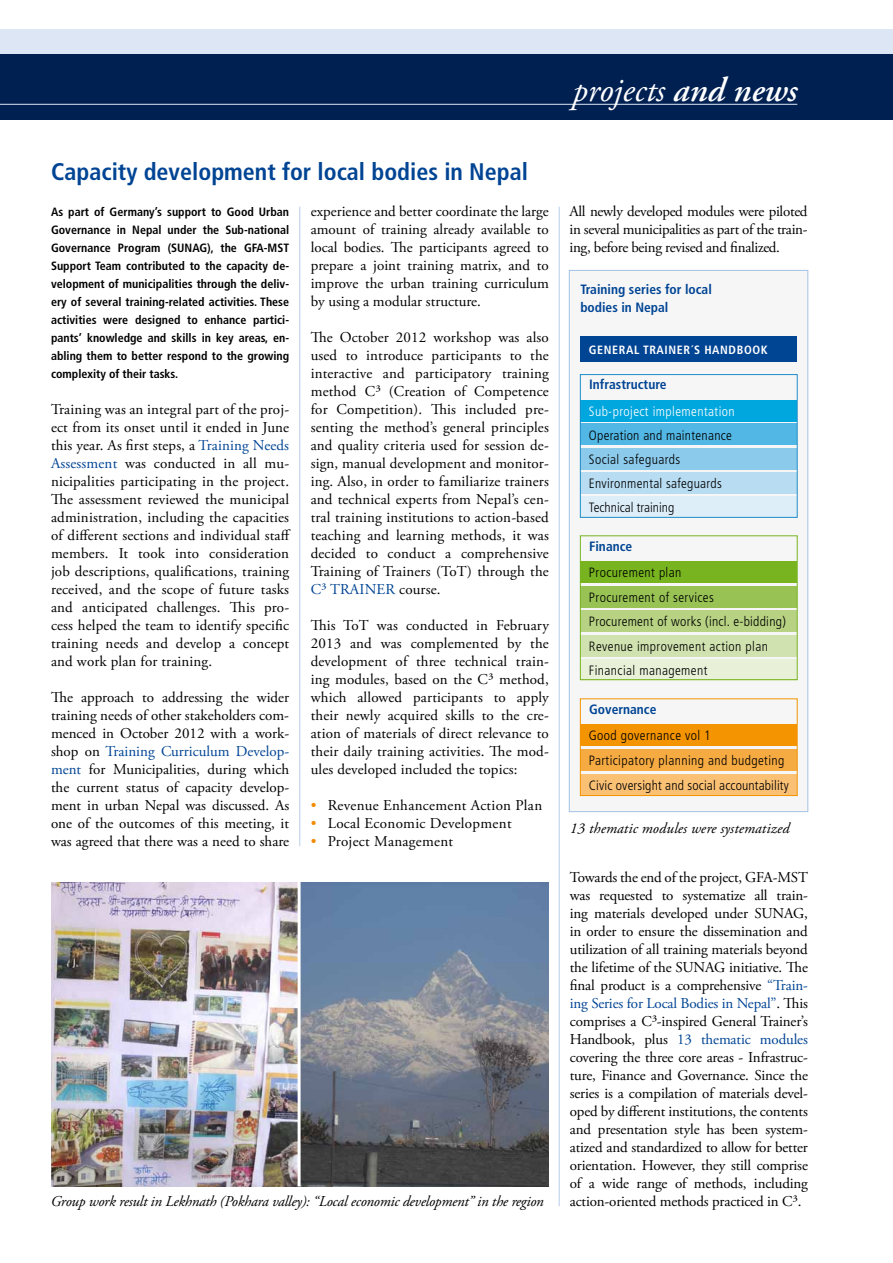
<style>
.page{position:relative;width:893px;height:1263px;background:#fff}
.page>*{position:absolute;margin:0;border:0;box-sizing:border-box;transform-origin:0 0}
.t1{font:italic 34.5px "Adobe Garamond Pro";color:#fff}
.t2{font:700 condensed 24px "Frutiger LT Std";color:#004494}
.t3{font:15px/18px "Adobe Garamond Pro";letter-spacing:.01em;color:#000;text-align:justify}
.t4{font:italic 15px "Adobe Garamond Pro";letter-spacing:-.015em;color:#000}
.t5{font:italic 15px "Adobe Garamond Pro";letter-spacing:.01em;color:#000}
.t6{font:300 condensed 13.5px/24.5px "Frutiger LT Std";letter-spacing:.03em;color:#000}
.t7{font:700 condensed 13.5px/18px "Frutiger LT Std";color:#004494}
.t8{font:300 condensed 13.5px "Frutiger LT Std";letter-spacing:.03em;color:#fff}
.t9{font:700 condensed 12px/18px "Frutiger LT Std";color:#000;text-align:justify}
.t10{font:700 condensed 12px "Frutiger LT Std";letter-spacing:.05em;color:#fff}
.s1{font-weight:600}
.s2{color:#004494}
.s3{color:#f08a00}
</style>
<div class="page">
<img style="left:51px;top:882px;width:498px;height:304px">
<div style="left:0;top:30px;width:893px;height:24px;background:#dde6f4"></div>
<div style="left:0;top:54px;width:893px;height:65px;background:#002052"></div>
<hr style="left:0;top:104px;width:797px;height:1px;background:#dde6f4">
<hr style="left:298px;top:882px;width:3px;height:304px;background:#fff">
<hr style="left:299px;top:207px;width:1px;height:639px;background:#b8cee9">
<hr style="left:559px;top:207px;width:1px;height:999px;background:#b8cee9">
<div style="left:569px;top:270px;width:239px;height:542px;background:#f6f6f6;border:1px solid #a4c2e3"></div>
<div style="left:580px;top:400px;width:217px;height:21px;background:#00a6de"></div>
<div style="left:580px;top:424px;width:217px;height:21px;background:#52b7e4"></div>
<div style="left:580px;top:448px;width:217px;height:21px;background:#8ccaeb"></div>
<div style="left:580px;top:472px;width:217px;height:22px;background:#b8dcf2"></div>
<div style="left:580px;top:496px;width:217px;height:22px;background:#ddeef9"></div>
<div style="left:580px;top:561px;width:217px;height:22px;background:#77b41f"></div>
<div style="left:580px;top:586px;width:217px;height:21px;background:#98c354"></div>
<div style="left:580px;top:611px;width:217px;height:21px;background:#b6d282"></div>
<div style="left:580px;top:635px;width:217px;height:21px;background:#d0e2af"></div>
<div style="left:580px;top:659px;width:217px;height:21px;background:#e8f1d8"></div>
<div style="left:580px;top:724px;width:217px;height:22px;background:#f39400"></div>
<div style="left:580px;top:749px;width:217px;height:21px;background:#f6aa42"></div>
<div style="left:580px;top:775px;width:217px;height:21px;background:#fac074"></div>
<div style="left:580px;top:336px;width:217px;height:26px;background:#004494"></div>
<div style="left:580px;top:535px;width:218px;height:145px;border:1px solid #77b41f"></div>
<div style="left:580px;top:698px;width:218px;height:98px;border:1px solid #f39400"></div>
<div style="left:580px;top:374px;width:218px;height:144px;border:1px solid #1f8dc8"></div>
<h1 class="t1" style="left:572px;top:69px;width:226px">projects <span class="s1">and news</span></h1>
<h2 class="t2" style="left:51px;top:157px;width:478px">Capacity development for local bodies in Nepal</h2>
<p class="t9" style="left:51px;top:203px;width:240px">As part of Germany’s support to Good Urban Governance in Nepal under the Sub-national Governance Program (SUNAG), the GFA-MST Support Team contributed to the capacity de&shy;velopment of municipalities through the deliv&shy;ery of several training-related activities. These activities were designed to enhance partici&shy;pants’ knowledge and skills in key areas, en&shy;abling them to better respond to the growing complexity of their tasks.</p>
<p class="t3" style="left:51px;top:401px;width:241px">Training was an integral part of the proj&shy;ect from its onset until it ended in June this year. As first steps, a <span class="s2">Training Needs Assessment</span> was conducted in all mu&shy;nicipalities participating in the project.<br>The assessment reviewed the municipal administration, including the capacities of different sections and individual staff members. It took into consideration job descriptions, qualifications, training received, and the scope of future tasks and anticipated challenges. This pro&shy;cess helped the team to identify specific training needs and develop a concept and work plan for training.</p>
<p class="t3" style="left:51px;top:689px;width:240px">The approach to addressing the wider training needs of other stakeholders com&shy;menced in October 2012 with a work&shy;shop on <span class="s2">Training Curriculum Develop&shy;ment</span> for Municipalities, during which the current status of capacity develop&shy;ment in urban Nepal was discussed. As one of the outcomes of this meeting, it was agreed that there was a need to share</p>
<p class="t3" style="left:311px;top:203px;width:240px">experience and better coordinate the large amount of training already available to local bodies. The participants agreed to prepare a joint training matrix, and to improve the urban training curriculum by using a modular structure.</p>
<p class="t3" style="left:311px;top:329px;width:240px">The October 2012 workshop was also used to introduce participants to the interactive and participatory training method C³ (Creation of Competence for Competition). This included pre&shy;senting the method’s general principles and quality criteria used for session de&shy;sign, manual development and monitor&shy;ing. Also, in order to familiarize trainers and technical experts from Nepal’s cen&shy;tral training institutions to action-based teaching and learning methods, it was decided to conduct a comprehensive Training of Trainers (ToT) through the <span class="s2">C³ TRAINER</span> course.</p>
<p class="t3" style="left:311px;top:617px;width:240px">This ToT was conducted in February 2013 and was complemented by the development of three technical train&shy;ing modules, based on the C³ method, which allowed participants to apply their newly acquired skills to the cre&shy;ation of materials of direct relevance to their daily training activities. The mod&shy;ules developed included the topics:</p>
<p class="t3" style="left:311px;top:797px;width:233px"><span class="s3">•</span> Revenue Enhancement Action Plan</p>
<p class="t3" style="left:311px;top:815px;width:202px"><span class="s3">•</span> Local Economic Development</p>
<p class="t3" style="left:311px;top:833px;width:144px"><span class="s3">•</span> Project Management</p>
<p class="t4" style="left:51px;top:1192px;width:494px">Group work result in Lekhnath (Pokhara valley): “Local economic development” in the region</p>
<p class="t3" style="left:569px;top:203px;width:240px">All newly developed modules were piloted in several municipalities as part of the train&shy;ing, before being revised and finalized.</p>
<p class="t7" style="left:580px;top:281px;width:133px">Training series for local bodies in Nepal</p>
<p class="t10" style="left:589px;top:342px;width:180px">GENERAL TRAINER´S HANDBOOK</p>
<p class="t7" style="left:589px;top:376px;width:79px">Infrastructure</p>
<p class="t8" style="left:589px;top:403px;width:147px">Sub-project implementation</p>
<p class="t6" style="left:589px;top:423px;width:145px">Operation and maintenance<br>Social safeguards<br>Environmental safeguards<br>Technical training</p>
<p class="t7" style="left:589px;top:537px;width:45px">Finance</p>
<p class="t6" style="left:589px;top:560px;width:199px">Procurement plan<br>Procurement of services<br>Procurement of works (incl. e-bidding)<br>Revenue improvement action plan<br>Financial management</p>
<p class="t7" style="left:589px;top:700px;width:69px">Governance</p>
<p class="t6" style="left:589px;top:723px;width:201px;line-height:25.2px">Good governance vol 1<br>Participatory planning and budgeting<br>Civic oversight and social accountability</p>
<p class="t5" style="left:570px;top:819px;width:221px">13 thematic modules were systematized</p>
<p class="t3" style="left:570px;top:869px;width:240px">Towards the end of the project, GFA-MST was requested to systematize all train&shy;ing materials developed under SUNAG, in order to ensure the dissemination and utilization of all training materials beyond the lifetime of the SUNAG initiative. The final product is a comprehensive <span class="s2">“Train&shy;ing Series for Local Bodies in Nepal”</span>. This comprises a C³-inspired General Trainer’s Handbook, plus <span class="s2">13 thematic modules </span>covering the three core areas - Infrastruc&shy;ture, Finance and Governance. Since the series is a compilation of materials devel&shy;oped by different institutions, the contents and presentation style has been system&shy;atized and standardized to allow for better orientation. However, they still comprise of a wide range of methods, including action-oriented methods practiced in C³.</p>
</div>
